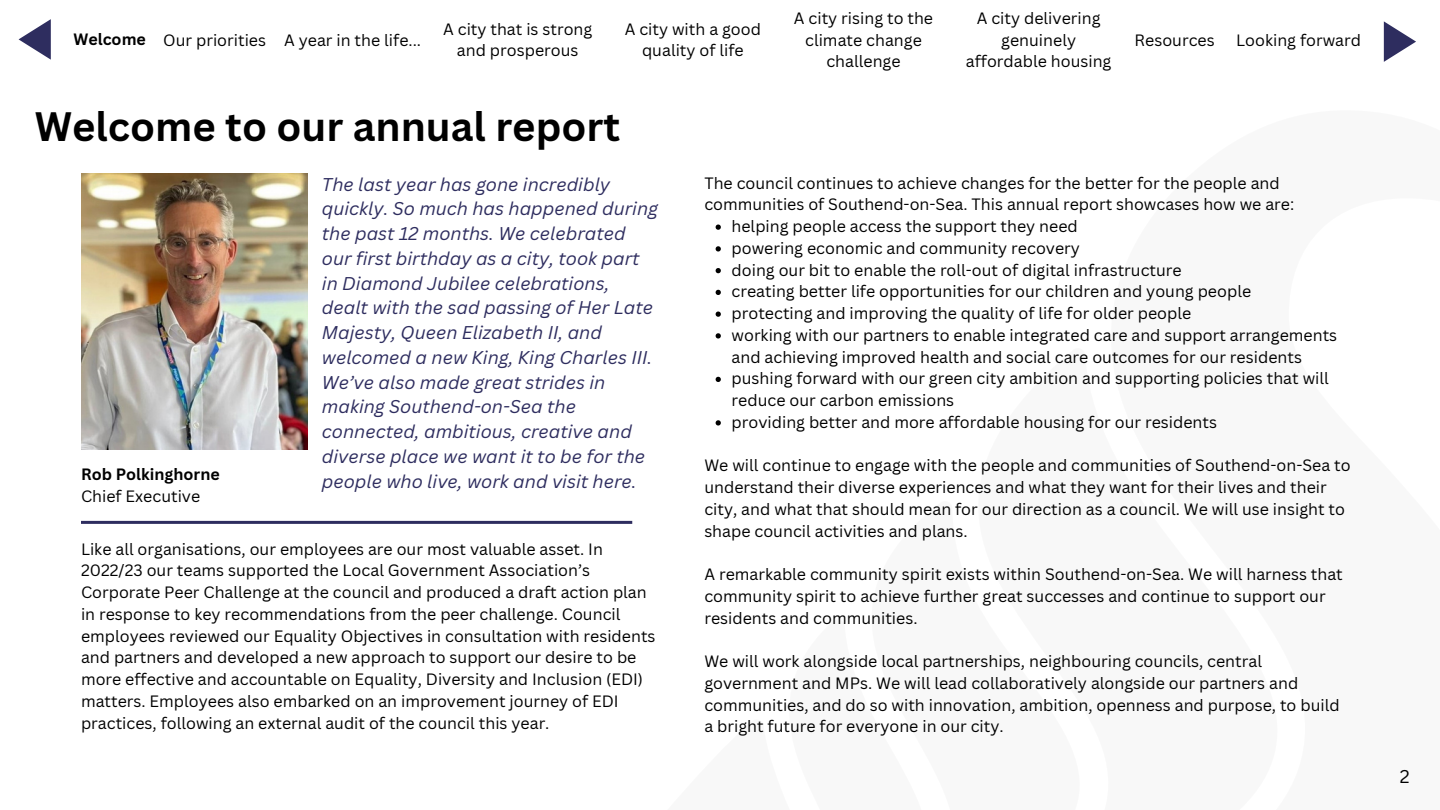
<style>
.page{position:relative;width:1440px;height:810px;background:#fff}
.page>*{position:absolute;margin:0;border:0;box-sizing:border-box;transform-origin:0 0}
.t1{font:700 40px "Canva Sans";color:#000}
.t2{font:italic 18px/24.8px "Canva Sans";color:#2e2d5f}
.t3{font:18px "Canva Sans";color:#000}
.t4{font:16px/21.8px "Canva Sans";color:#000}
.t5{font:700 16px "Canva Sans";color:#000}
</style>
<div class="page">
<img style="left:81px;top:174px;width:227px;height:276px">
<hr style="left:81px;top:521px;width:551px;height:3px;background:#2e2d5f">
<svg style="left:716px;top:225px;width:5px;height:5px"></svg>
<svg style="left:716px;top:246px;width:5px;height:6px"></svg>
<svg style="left:716px;top:268px;width:5px;height:5px"></svg>
<svg style="left:716px;top:290px;width:5px;height:5px"></svg>
<svg style="left:716px;top:312px;width:5px;height:5px"></svg>
<svg style="left:716px;top:333px;width:5px;height:6px"></svg>
<svg style="left:716px;top:377px;width:5px;height:5px"></svg>
<svg style="left:716px;top:420px;width:5px;height:6px"></svg>
<svg style="left:1384px;top:21px;width:32px;height:41px"></svg>
<svg style="left:19px;top:19px;width:32px;height:41px"></svg>
<p class="t5" style="left:74px;top:28px;width:74px">Welcome</p>
<p class="t4" style="left:163px;top:29px;width:104px">Our priorities</p>
<p class="t4" style="left:284px;top:29px;width:139px">A year in the life...</p>
<p class="t4" style="left:443px;top:18px;width:151px;text-align:center">A city that is strong and prosperous</p>
<p class="t4" style="left:625px;top:18px;width:138px;text-align:center">A city with a good quality of life</p>
<p class="t4" style="left:794px;top:7px;width:141px;text-align:center">A city rising to the climate change challenge</p>
<p class="t4" style="left:966px;top:7px;width:147px;text-align:center">A city delivering genuinely affordable housing</p>
<p class="t1" style="left:35px;top:98px;width:587px">Welcome to our annual report</p>
<p class="t4" style="left:1135px;top:29px;width:82px">Resources</p>
<p class="t4" style="left:1236px;top:29px;width:126px">Looking forward</p>
<p class="t5" style="left:81px;top:463px;width:140px">Rob Polkinghorne</p>
<p class="t4" style="left:81px;top:485px;width:121px">Chief Executive</p>
<p class="t2" style="left:322px;top:171px;width:338px">The last year has gone incredibly quickly. So much has happened during the past 12 months. We celebrated our first birthday as a city, took part in Diamond Jubilee celebrations, dealt with the sad passing of Her Late Majesty, Queen Elizabeth II, and welcomed a new King, King Charles III.<br>We’ve also made great strides in making Southend-on-Sea the connected, ambitious, creative and diverse place we want it to be for the people who live, work and visit here.</p>
<p class="t4" style="left:81px;top:537px;width:576px">Like all organisations, our employees are our most valuable asset. In 2022/23 our teams supported the Local Government Association’s Corporate Peer Challenge at the council and produced a draft action plan in response to key recommendations from the peer challenge. Council employees reviewed our Equality Objectives in consultation with residents and partners and developed a new approach to support our desire to be more effective and accountable on Equality, Diversity and Inclusion (EDI) matters. Employees also embarked on an improvement journey of EDI practices, following an external audit of the council this year.</p>
<p class="t4" style="left:704px;top:171px;width:591px">The council continues to achieve changes for the better for the people and communities of Southend-on-Sea. This annual report showcases how we are:</p>
<p class="t4" style="left:732px;top:215px;width:348px">helping people access the support they need</p>
<p class="t4" style="left:732px;top:237px;width:350px">powering economic and community recovery</p>
<p class="t4" style="left:732px;top:258px;width:452px">doing our bit to enable the roll-out of digital infrastructure</p>
<p class="t4" style="left:732px;top:280px;width:521px">creating better life opportunities for our children and young people</p>
<p class="t4" style="left:732px;top:302px;width:461px">protecting and improving the quality of life for older people</p>
<p class="t4" style="left:732px;top:324px;width:607px">working with our partners to enable integrated care and support arrangements and achieving improved health and social care outcomes for our residents</p>
<p class="t4" style="left:732px;top:367px;width:599px">pushing forward with our green city ambition and supporting policies that will reduce our carbon emissions</p>
<p class="t4" style="left:732px;top:411px;width:487px">providing better and more affordable housing for our residents</p>
<p class="t4" style="left:704px;top:454px;width:648px">We will continue to engage with the people and communities of Southend-on-Sea to understand their diverse experiences and what they want for their lives and their city, and what that should mean for our direction as a council. We will use insight to shape council activities and plans.</p>
<p class="t4" style="left:704px;top:563px;width:640px">A remarkable community spirit exists within Southend-on-Sea. We will harness that community spirit to achieve further great successes and continue to support our residents and communities.</p>
<p class="t4" style="left:704px;top:650px;width:637px">We will work alongside local partnerships, neighbouring councils, central government and MPs. We will lead collaboratively alongside our partners and communities, and do so with innovation, ambition, openness and purpose, to build a bright future for everyone in our city.</p>
<p class="t3" style="left:1400px;top:763px;width:11px">2</p>
</div>
